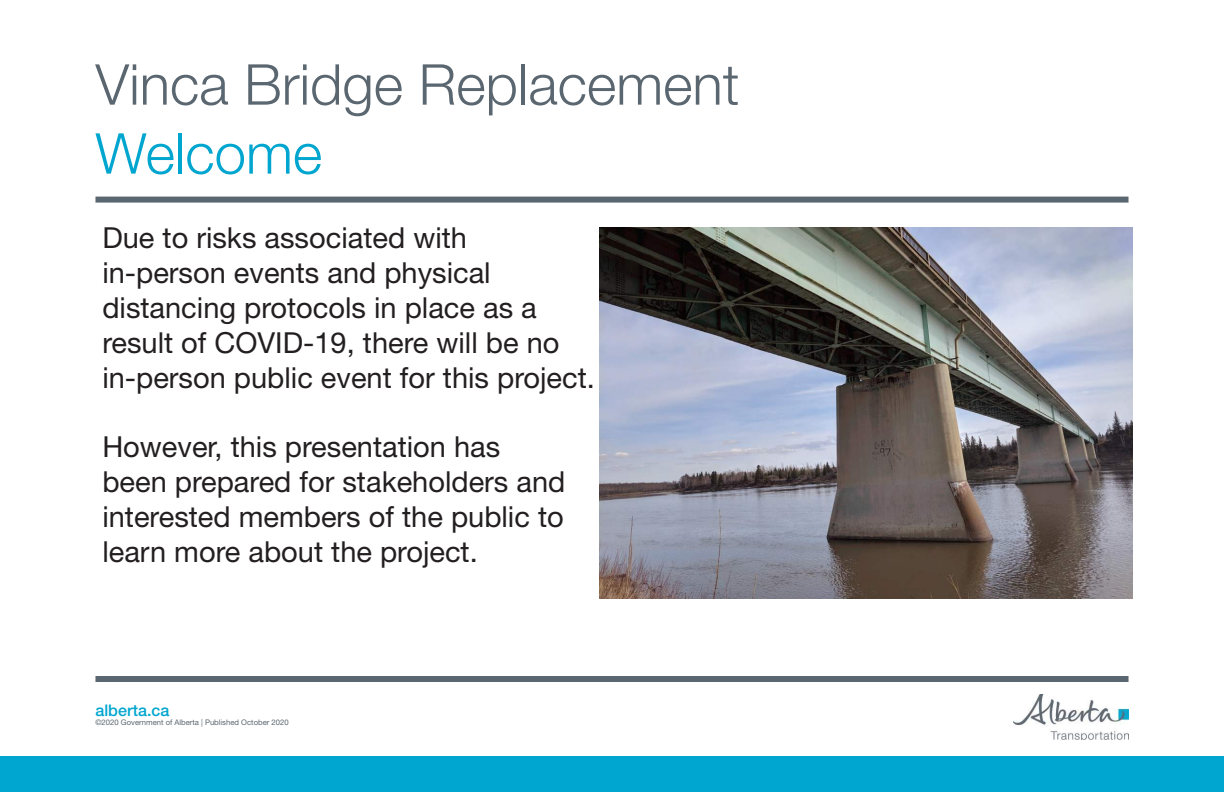
<style>
.page{position:relative;width:1224px;height:792px;background:#fff}
.page>*{position:absolute;margin:0;border:0;box-sizing:border-box;transform-origin:0 0}
.t1{font:300 56.4px "Helvetica Neue LT Std";color:#5a6670}
.t2{font:300 56.4px "Helvetica Neue LT Std";color:#00a6cf}
.t3{font:29px/34.8px "Helvetica Neue LT Std";color:#231f20}
.t4{font:500 16.1px "Helvetica Neue LT Std";color:#00a6cf}
.t5{font:7.7px "Helvetica Neue LT Std";color:#5a6670}
</style>
<div class="page">
<div style="left:0;top:756px;width:1224px;height:36px;background:#00a6cf"></div>
<img style="left:1013px;top:694px;width:116px;height:46px">
<div style="left:95px;top:676px;width:1034px;height:6px;background:#5a6670"></div>
<div style="left:95px;top:197px;width:1034px;height:6px;background:#5a6670"></div>
<img style="left:600px;top:228px;width:532px;height:370px">
<h1 class="t1" style="left:95px;top:50px;width:645px">Vinca Bridge Replacement</h1>
<h1 class="t2" style="left:95px;top:119px;width:228px">Welcome</h1>
<p class="t3" style="left:102px;top:220px;width:494px">Due to risks associated with in-person events and physical distancing protocols in place as a result of COVID-19, there will be no in-person public event for this project.</p>
<p class="t3" style="left:102px;top:429px;width:465px">However, this presentation has been prepared for stakeholders and interested members of the public to learn more about the project.</p>
<p class="t4" style="left:95px;top:701px;width:75px">alberta.ca</p>
<p class="t5" style="left:95px;top:718px;width:195px">©2020 Government of Alberta | Published October 2020</p>
</div>
